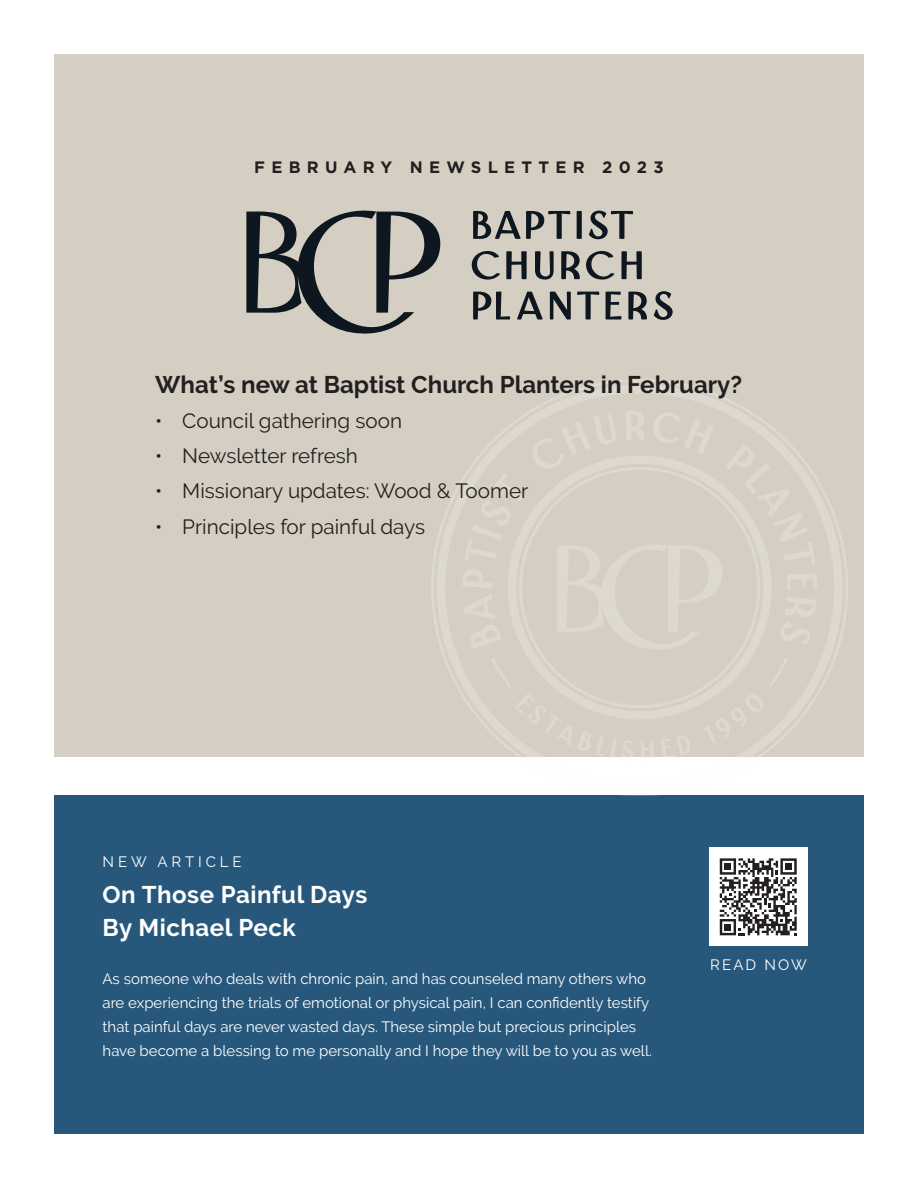
<style>
.page{position:relative;width:918px;height:1188px;background:#fff}
.page>*{position:absolute;margin:0;border:0;box-sizing:border-box;transform-origin:0 0}
.t1{font:700 24px "Raleway";color:#231f20}
.t2{font:700 24px/33.2px "Raleway";letter-spacing:.02em;color:#fff}
.t3{font:20.55px "Raleway";color:#231f20}
.t4{font:700 16.5px "Gotham";letter-spacing:.38em;color:#231f20}
.t5{font:15px/24px "Raleway";color:#fff}
.t6{font:15px "Raleway";letter-spacing:.26em;color:#fff}
</style>
<div class="page">
<div style="left:54px;top:54px;width:810px;height:703px;background:#d4cfc2"></div>
<div style="left:54px;top:795px;width:810px;height:339px;background:#27587c"></div>
<svg style="left:431px;top:379px;width:417px;height:378px"></svg>
<svg style="left:246px;top:211px;width:194px;height:123px"></svg>
<svg style="left:473px;top:211px;width:97px;height:28px"></svg>
<div style="left:577px;top:211px;width:5px;height:28px;background:#0e171f"></div>
<svg style="left:589px;top:211px;width:44px;height:28px"></svg>
<svg style="left:471px;top:251px;width:29px;height:29px"></svg>
<svg style="left:506px;top:251px;width:21px;height:28px"></svg>
<svg style="left:535px;top:251px;width:19px;height:29px"></svg>
<svg style="left:561px;top:251px;width:19px;height:28px"></svg>
<svg style="left:586px;top:251px;width:28px;height:29px"></svg>
<svg style="left:622px;top:251px;width:20px;height:28px"></svg>
<svg style="left:473px;top:292px;width:37px;height:28px"></svg>
<svg style="left:517px;top:292px;width:26px;height:28px"></svg>
<svg style="left:550px;top:292px;width:21px;height:28px"></svg>
<svg style="left:577px;top:292px;width:22px;height:27px"></svg>
<svg style="left:606px;top:292px;width:15px;height:28px"></svg>
<svg style="left:628px;top:292px;width:19px;height:28px"></svg>
<svg style="left:654px;top:291px;width:19px;height:29px"></svg>
<div style="left:709px;top:848px;width:98px;height:98px;background:#fff"></div>
<svg style="left:720px;top:858px;width:77px;height:77px"></svg>
<div style="left:785px;top:863px;width:7px;height:7px;background:#231f20"></div>
<div style="left:724px;top:863px;width:7px;height:7px;background:#231f20"></div>
<div style="left:724px;top:924px;width:7px;height:7px;background:#231f20"></div>
<p class="t4" style="left:254px;top:157px;width:411px">FEBRUARY NEWSLETTER 2023</p>
<h1 class="t1" style="left:155px;top:371px;width:588px">What’s new at Baptist Church Planters in February?</h1>
<h2 class="t3" style="left:155px;top:409px;width:248px">• Council gathering soon</h2>
<h2 class="t3" style="left:155px;top:444px;width:204px">• Newsletter refresh</h2>
<h2 class="t3" style="left:155px;top:479px;width:375px">• Missionary updates: Wood &amp; Toomer</h2>
<h2 class="t3" style="left:155px;top:514px;width:271px">• Principles for painful days</h2>
<p class="t6" style="left:103px;top:853px;width:141px">NEW ARTICLE</p>
<h1 class="t2" style="left:103px;top:878px;width:266px">On Those Painful Days<br>By Michael Peck</h1>
<p class="t5" style="left:103px;top:967px;width:551px">As someone who deals with chronic pain, and has counseled many others who are experiencing the trials of emotional or physical pain, I can confidently testify that painful days are never wasted days. These simple but precious principles have become a blessing to me personally and I hope they will be to you as well.</p>
<p class="t5" style="left:710px;top:953px;width:98px">READ NOW</p>
</div>
